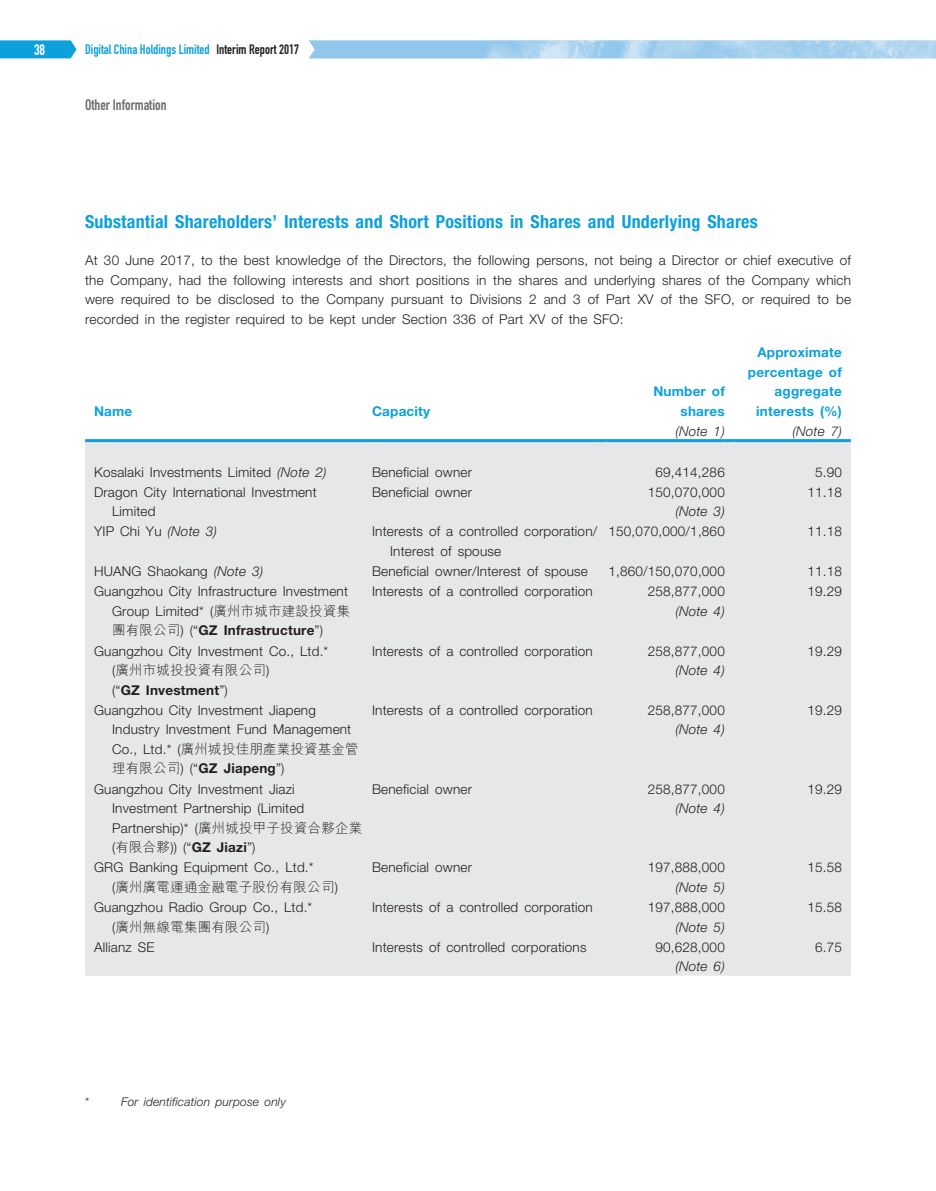
<style>
.page{position:relative;width:936px;height:1191px;background:#fff}
.page>*{position:absolute;margin:0;border:0;box-sizing:border-box;transform-origin:0 0}
._03_H1{font:700 condensed 18px "Helvetica Neue LT Std";letter-spacing:.01em;color:#0ca0dc}
.t1{font:15px "DIN Engschrift Std";color:#6c6d70}
.t2{font:15px "DIN Engschrift Std";color:#fff}
._15_Table_Stub{font:300 13.5px/19.5px "Helvetica Neue LT Std";letter-spacing:.015em;color:#231f20}
._01_Body_Text{font:300 13.5px/19.5px "Helvetica Neue LT Std";letter-spacing:.015em;color:#231f20;text-align:justify}
._31_table_tab_6pt{font:300 13.5px/19.5px "Helvetica Neue LT Std";letter-spacing:.015em;color:#231f20;text-align:right}
._31_table_tab_6pt-2{font:700 13.5px/19.5px "Helvetica Neue LT Std";letter-spacing:.015em;color:#0ca0dc;text-align:right}
.t3{font:13.5px "DIN Engschrift Std";color:#0ca0dc}
._31_table_tab_6pt-3{font:italic 300 13.5px "Helvetica Neue LT Std";letter-spacing:.015em;color:#231f20}
._15_Table_Stub-2{font:700 13.5px "Helvetica Neue LT Std";letter-spacing:.015em;color:#0ca0dc}
._02_Note_Text{font:italic 300 12px "Helvetica Neue LT Std";letter-spacing:.015em;color:#231f20}
._02_Note_Text-2{font:300 12px "Helvetica Neue LT Std";color:#231f20}
.s1{color:#231f20}
.s2{font-style:italic}
.s3{font-family:"M Hei HK"}
.s4{font-weight:700}
</style>
<div class="page">
<svg style="left:0;top:40px;width:77px;height:18px"></svg>
<img style="left:309px;top:40px;width:626px;height:18px">
<div style="left:85px;top:442px;width:765px;height:533px;background:#e6e7e9"></div>
<hr style="left:85px;top:439px;width:278px;height:3px;background:#0ca0dc">
<svg style="left:363px;top:439px;width:9px;height:3px"></svg>
<hr style="left:372px;top:439px;width:225px;height:3px;background:#0ca0dc">
<svg style="left:597px;top:439px;width:9px;height:3px"></svg>
<hr style="left:606px;top:439px;width:118px;height:3px;background:#0ca0dc">
<svg style="left:724px;top:439px;width:9px;height:3px"></svg>
<hr style="left:733px;top:439px;width:108px;height:3px;background:#0ca0dc">
<svg style="left:841px;top:439px;width:9px;height:3px"></svg>
<p class="t2" style="left:34px;top:41px;width:13px">38</p>
<p class="t3" style="left:85px;top:41px;width:215px">Digital China Holdings Limited <span class="s1">Interim Report 2017</span></p>
<p class="t1" style="left:85px;top:96px;width:83px">Other Information</p>
<p class="_03_H1" style="left:85px;top:210px;width:674px">Substantial Shareholders’ Interests and Short Positions in Shares and Underlying Shares</p>
<p class="_01_Body_Text" style="left:85px;top:250px;width:767px">At 30 June 2017, to the best knowledge of the Directors, the following persons, not being a Director or chief executive of the Company, had the following interests and short positions in the shares and underlying shares of the Company which were required to be disclosed to the Company pursuant to Divisions 2 and 3 of Part XV of the SFO, or required to be recorded in the register required to be kept under Section 336 of Part XV of the SFO:</p>
<p class="_15_Table_Stub-2" style="left:94px;top:403px;width:40px">Name</p>
<p class="_15_Table_Stub-2" style="left:372px;top:403px;width:60px">Capacity</p>
<p class="_31_table_tab_6pt-2" style="left:653px;top:381px;width:73px">Number of shares</p>
<p class="_31_table_tab_6pt-2" style="left:748px;top:342px;width:95px">Approximate percentage of aggregate interests (%)</p>
<p class="_31_table_tab_6pt-3" style="left:675px;top:423px;width:51px">(Note 1)</p>
<p class="_31_table_tab_6pt-3" style="left:792px;top:423px;width:51px">(Note 7)</p>
<p class="_15_Table_Stub" style="left:94px;top:462px;width:234px">Kosalaki Investments Limited <span class="s2">(Note 2)</span></p>
<p class="_15_Table_Stub" style="left:372px;top:462px;width:101px">Beneficial owner</p>
<p class="_31_table_tab_6pt" style="left:655px;top:462px;width:71px">69,414,286</p>
<p class="_31_table_tab_6pt" style="left:815px;top:462px;width:28px">5.90</p>
<p class="_15_Table_Stub" style="left:112px;top:482px;width:206px;text-indent:-18px">Dragon City International Investment<br>Limited</p>
<p class="_15_Table_Stub" style="left:372px;top:482px;width:101px">Beneficial owner</p>
<p class="_31_table_tab_6pt" style="left:647px;top:482px;width:78px">150,070,000 <span class="s2">(Note 3)</span></p>
<p class="_31_table_tab_6pt" style="left:807px;top:482px;width:36px">11.18</p>
<p class="_15_Table_Stub" style="left:94px;top:521px;width:124px">YIP Chi Yu <span class="s2">(Note 3)</span></p>
<p class="_15_Table_Stub" style="left:390px;top:521px;width:209px;text-indent:-18px">Interests of a controlled corporation/<br>Interest of spouse</p>
<p class="_31_table_tab_6pt" style="left:608px;top:521px;width:118px">150,070,000/1,860</p>
<p class="_31_table_tab_6pt" style="left:807px;top:521px;width:36px">11.18</p>
<p class="_15_Table_Stub" style="left:94px;top:561px;width:171px">HUANG Shaokang <span class="s2">(Note 3)</span></p>
<p class="_15_Table_Stub" style="left:372px;top:561px;width:217px">Beneficial owner/Interest of spouse</p>
<p class="_31_table_tab_6pt" style="left:608px;top:561px;width:118px">1,860/150,070,000</p>
<p class="_31_table_tab_6pt" style="left:807px;top:561px;width:36px">11.18</p>
<p class="_15_Table_Stub" style="left:112px;top:581px;width:239px;text-indent:-18px">Guangzhou City Infrastructure Investment<br>Group Limited* (<span class="s3">廣州市城市建設投資集團有限公司</span>) (“<span class="s4">GZ Infrastructure</span>”)</p>
<p class="_15_Table_Stub" style="left:372px;top:581px;width:222px">Interests of a controlled corporation</p>
<p class="_31_table_tab_6pt" style="left:647px;top:581px;width:78px">258,877,000 <span class="s2">(Note 4)</span></p>
<p class="_31_table_tab_6pt" style="left:807px;top:581px;width:36px">19.29</p>
<p class="_15_Table_Stub" style="left:112px;top:641px;width:218px;text-indent:-18px">Guangzhou City Investment Co., Ltd.* (<span class="s3">廣州市城投投資有限公司</span>)<br>(“<span class="s4">GZ Investment</span>”)</p>
<p class="_15_Table_Stub" style="left:372px;top:641px;width:222px">Interests of a controlled corporation</p>
<p class="_31_table_tab_6pt" style="left:647px;top:641px;width:78px">258,877,000 <span class="s2">(Note 4)</span></p>
<p class="_31_table_tab_6pt" style="left:807px;top:641px;width:36px">19.29</p>
<p class="_15_Table_Stub" style="left:112px;top:700px;width:248px;text-indent:-18px">Guangzhou City Investment Jiapeng<br>Industry Investment Fund Management<br>Co., Ltd.* (<span class="s3">廣州城投佳朋產業投資基金管理有限公司</span>) (“<span class="s4">GZ Jiapeng</span>”)</p>
<p class="_15_Table_Stub" style="left:372px;top:700px;width:222px">Interests of a controlled corporation</p>
<p class="_31_table_tab_6pt" style="left:647px;top:700px;width:78px">258,877,000 <span class="s2">(Note 4)</span></p>
<p class="_31_table_tab_6pt" style="left:807px;top:700px;width:36px">19.29</p>
<p class="_15_Table_Stub" style="left:112px;top:778px;width:252px;text-indent:-18px">Guangzhou City Investment Jiazi<br>Investment Partnership (Limited<br>Partnership)* (<span class="s3">廣州城投甲子投資合夥企業</span>(<span class="s3">有限合夥</span>)) (“<span class="s4">GZ Jiazi</span>”)</p>
<p class="_15_Table_Stub" style="left:372px;top:778px;width:101px">Beneficial owner</p>
<p class="_31_table_tab_6pt" style="left:647px;top:778px;width:78px">258,877,000 <span class="s2">(Note 4)</span></p>
<p class="_31_table_tab_6pt" style="left:807px;top:778px;width:36px">19.29</p>
<p class="_15_Table_Stub" style="left:112px;top:857px;width:227px;text-indent:-18px">GRG Banking Equipment Co., Ltd.*<br>(<span class="s3">廣州廣電運通金融電子股份有限公司</span>)</p>
<p class="_15_Table_Stub" style="left:372px;top:857px;width:101px">Beneficial owner</p>
<p class="_31_table_tab_6pt" style="left:647px;top:857px;width:78px">197,888,000 <span class="s2">(Note 5)</span></p>
<p class="_31_table_tab_6pt" style="left:807px;top:857px;width:36px">15.58</p>
<p class="_15_Table_Stub" style="left:112px;top:897px;width:202px;text-indent:-18px">Guangzhou Radio Group Co., Ltd.* (<span class="s3">廣州無線電集團有限公司</span>)</p>
<p class="_15_Table_Stub" style="left:372px;top:897px;width:222px">Interests of a controlled corporation</p>
<p class="_31_table_tab_6pt" style="left:647px;top:897px;width:78px">197,888,000 <span class="s2">(Note 5)</span></p>
<p class="_31_table_tab_6pt" style="left:807px;top:897px;width:36px">15.58</p>
<p class="_15_Table_Stub" style="left:94px;top:937px;width:62px">Allianz SE</p>
<p class="_15_Table_Stub" style="left:372px;top:937px;width:216px">Interests of controlled corporations</p>
<p class="_31_table_tab_6pt" style="left:655px;top:937px;width:71px">90,628,000 <span class="s2">(Note 6)</span></p>
<p class="_31_table_tab_6pt" style="left:815px;top:937px;width:28px">6.75</p>
<p class="_02_Note_Text-2" style="left:85px;top:1094px;width:6px">*</p>
<p class="_02_Note_Text" style="left:121px;top:1094px;width:166px">For identification purpose only</p>
</div>
